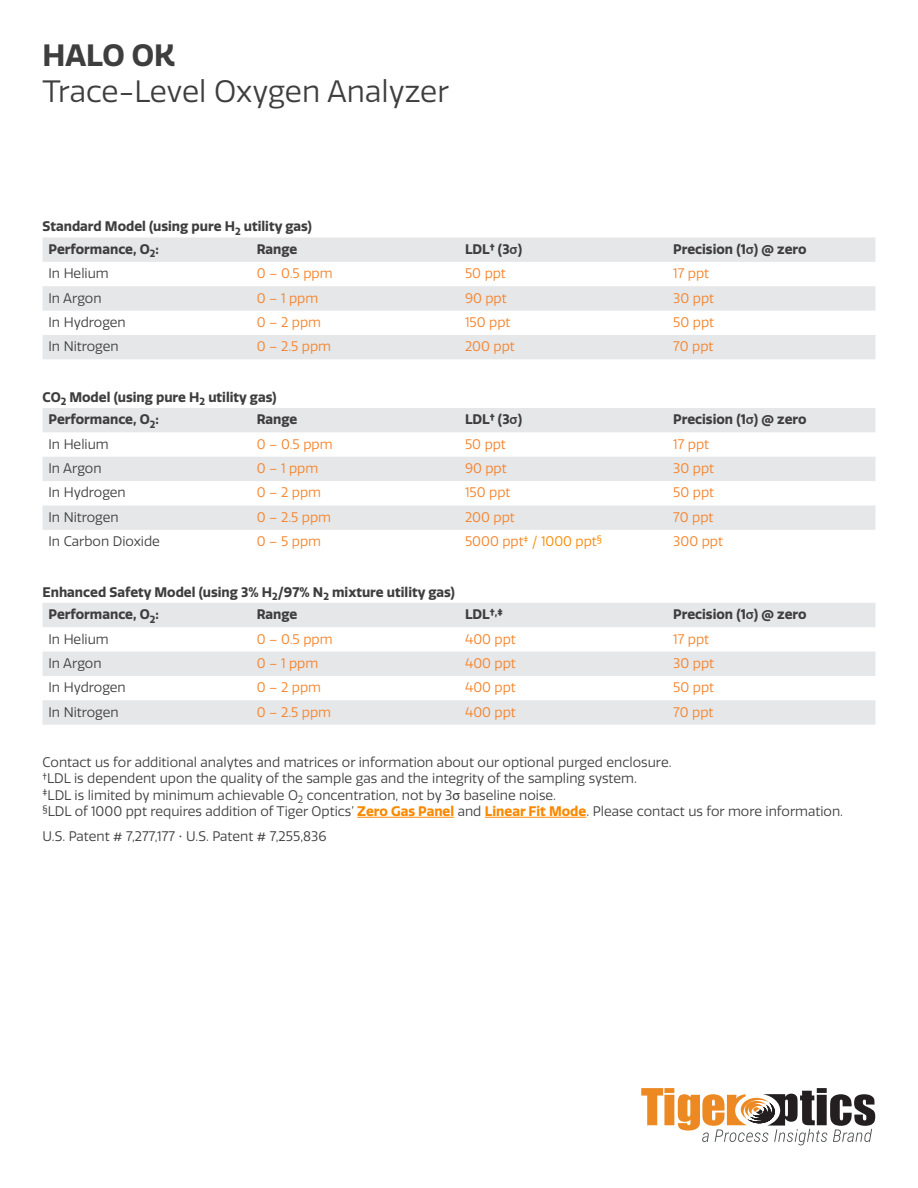
<style>
.page{position:relative;width:918px;height:1188px;background:#fff}
.page>*{position:absolute;margin:0;border:0;box-sizing:border-box;transform-origin:0 0}
.t1{font:30px "Quatro";letter-spacing:-.005em;color:#3e3e3f}
.t2{font:700 30px "Quatro";color:#3e3e3f}
.t3{font:13.5px "Quatro";color:#3e3e3f}
.t4{font:700 13.5px "Quatro";color:#3e3e3f}
.t5{font:13.5px "Quatro";color:#f58229}
.t6{font:13.5px "Quatro";color:#fa8900}
.s1{font-family:"Trebuchet MS"}
.s2{color:#f58229}
.s3{font-weight:700;color:#fa8900}
</style>
<div class="page">
<hr style="left:357px;top:817px;width:97px;height:1px;background:#fa8900">
<hr style="left:485px;top:817px;width:101px;height:1px;background:#fa8900">
<svg style="left:43px;top:237px;width:832px;height:122px;fill:#e6e7e9"></svg>
<svg style="left:43px;top:408px;width:832px;height:122px;fill:#e6e7e9"></svg>
<svg style="left:43px;top:603px;width:832px;height:122px;fill:#e6e7e9"></svg>
<svg style="left:641px;top:1088px;width:234px;height:57px"></svg>
<p class="t2" style="left:43px;top:37px;width:134px">HALO OK</p>
<p class="t1" style="left:43px;top:74px;width:408px">Trace-Level Oxygen Analyzer</p>
<p class="t4" style="left:43px;top:219px;width:271px">Standard Model (using pure H<sub>2</sub> utility gas)</p>
<p class="t4" style="left:49px;top:241px;width:112px">Performance, O<sub>2</sub>:</p>
<p class="t4" style="left:257px;top:241px;width:42px">Range</p>
<p class="t4" style="left:465px;top:241px;width:59px">LDL<sup>†</sup> (3<span class="s1">σ</span>)</p>
<p class="t4" style="left:673px;top:241px;width:135px">Precision (1<span class="s1">σ</span>) @ zero</p>
<p class="t3" style="left:49px;top:266px;width:62px">In Helium</p>
<p class="t5" style="left:257px;top:266px;width:77px">0 − 0.5 ppm</p>
<p class="t5" style="left:465px;top:266px;width:42px">50 ppt</p>
<p class="t5" style="left:673px;top:266px;width:37px">17 ppt</p>
<p class="t3" style="left:49px;top:290px;width:55px">In Argon</p>
<p class="t5" style="left:257px;top:290px;width:63px">0 − 1 ppm</p>
<p class="t5" style="left:465px;top:290px;width:43px">90 ppt</p>
<p class="t5" style="left:673px;top:290px;width:42px">30 ppt</p>
<p class="t3" style="left:49px;top:315px;width:79px">In Hydrogen</p>
<p class="t5" style="left:257px;top:315px;width:66px">0 − 2 ppm</p>
<p class="t5" style="left:465px;top:315px;width:47px">150 ppt</p>
<p class="t5" style="left:673px;top:315px;width:42px">50 ppt</p>
<p class="t3" style="left:49px;top:339px;width:72px">In Nitrogen</p>
<p class="t5" style="left:257px;top:339px;width:76px">0 − 2.5 ppm</p>
<p class="t5" style="left:465px;top:339px;width:51px">200 ppt</p>
<p class="t5" style="left:673px;top:339px;width:42px">70 ppt</p>
<p class="t4" style="left:43px;top:389px;width:236px">CO<sub>2</sub> Model (using pure H<sub>2</sub> utility gas)</p>
<p class="t4" style="left:49px;top:412px;width:112px">Performance, O<sub>2</sub>:</p>
<p class="t4" style="left:257px;top:412px;width:42px">Range</p>
<p class="t4" style="left:465px;top:412px;width:59px">LDL<sup>†</sup> (3<span class="s1">σ</span>)</p>
<p class="t4" style="left:673px;top:412px;width:135px">Precision (1<span class="s1">σ</span>) @ zero</p>
<p class="t3" style="left:49px;top:436px;width:62px">In Helium</p>
<p class="t5" style="left:257px;top:436px;width:77px">0 − 0.5 ppm</p>
<p class="t5" style="left:465px;top:436px;width:42px">50 ppt</p>
<p class="t5" style="left:673px;top:436px;width:37px">17 ppt</p>
<p class="t3" style="left:49px;top:461px;width:55px">In Argon</p>
<p class="t5" style="left:257px;top:461px;width:63px">0 − 1 ppm</p>
<p class="t5" style="left:465px;top:461px;width:43px">90 ppt</p>
<p class="t5" style="left:673px;top:461px;width:42px">30 ppt</p>
<p class="t3" style="left:49px;top:485px;width:79px">In Hydrogen</p>
<p class="t5" style="left:257px;top:485px;width:66px">0 − 2 ppm</p>
<p class="t5" style="left:465px;top:485px;width:47px">150 ppt</p>
<p class="t5" style="left:673px;top:485px;width:42px">50 ppt</p>
<p class="t3" style="left:49px;top:509px;width:72px">In Nitrogen</p>
<p class="t5" style="left:257px;top:509px;width:76px">0 − 2.5 ppm</p>
<p class="t5" style="left:465px;top:509px;width:51px">200 ppt</p>
<p class="t5" style="left:673px;top:509px;width:42px">70 ppt</p>
<p class="t3" style="left:49px;top:534px;width:113px">In Carbon Dioxide</p>
<p class="t5" style="left:257px;top:534px;width:66px">0 − 5 ppm</p>
<p class="t6" style="left:465px;top:534px;width:139px"><span class="s2">5000 ppt</span><sup>‡</sup> / 1000 ppt<sup>§</sup></p>
<p class="t5" style="left:673px;top:534px;width:51px">300 ppt</p>
<p class="t4" style="left:43px;top:584px;width:414px">Enhanced Safety Model (using 3% H<sub>2</sub>/97% N<sub>2</sub> mixture utility gas)</p>
<p class="t4" style="left:49px;top:606px;width:112px">Performance, O<sub>2</sub>:</p>
<p class="t4" style="left:257px;top:606px;width:42px">Range</p>
<p class="t4" style="left:465px;top:606px;width:39px">LDL<sup>†,‡</sup></p>
<p class="t4" style="left:673px;top:606px;width:135px">Precision (1<span class="s1">σ</span>) @ zero</p>
<p class="t3" style="left:49px;top:631px;width:62px">In Helium</p>
<p class="t5" style="left:257px;top:631px;width:77px">0 − 0.5 ppm</p>
<p class="t5" style="left:465px;top:631px;width:52px">400 ppt</p>
<p class="t5" style="left:673px;top:631px;width:37px">17 ppt</p>
<p class="t3" style="left:49px;top:655px;width:55px">In Argon</p>
<p class="t5" style="left:257px;top:655px;width:63px">0 − 1 ppm</p>
<p class="t5" style="left:465px;top:655px;width:52px">400 ppt</p>
<p class="t5" style="left:673px;top:655px;width:42px">30 ppt</p>
<p class="t3" style="left:49px;top:680px;width:79px">In Hydrogen</p>
<p class="t5" style="left:257px;top:680px;width:66px">0 − 2 ppm</p>
<p class="t5" style="left:465px;top:680px;width:52px">400 ppt</p>
<p class="t5" style="left:673px;top:680px;width:42px">50 ppt</p>
<p class="t3" style="left:49px;top:704px;width:72px">In Nitrogen</p>
<p class="t5" style="left:257px;top:704px;width:76px">0 − 2.5 ppm</p>
<p class="t5" style="left:465px;top:704px;width:52px">400 ppt</p>
<p class="t5" style="left:673px;top:704px;width:42px">70 ppt</p>
<p class="t3" style="left:43px;top:755px;width:631px">Contact us for additional analytes and matrices or information about our optional purged enclosure.</p>
<p class="t3" style="left:43px;top:771px;width:596px"><sup>†</sup>LDL is dependent upon the quality of the sample gas and the integrity of the sampling system.</p>
<p class="t3" style="left:43px;top:787px;width:515px"><sup>‡</sup>LDL is limited by minimum achievable O<sub>2</sub> concentration, not by 3<span class="s1">σ</span> baseline noise.</p>
<p class="t3" style="left:43px;top:803px;width:802px"><sup>§</sup>LDL of 1000 ppt requires addition of Tiger Optics’ <span class="s3">Zero Gas Panel</span> and <span class="s3">Linear Fit Mode</span>. Please contact us for more information.</p>
<p class="t3" style="left:43px;top:828px;width:286px">U.S. Patent # 7,277,177 • U.S. Patent # 7,255,836</p>
</div>
